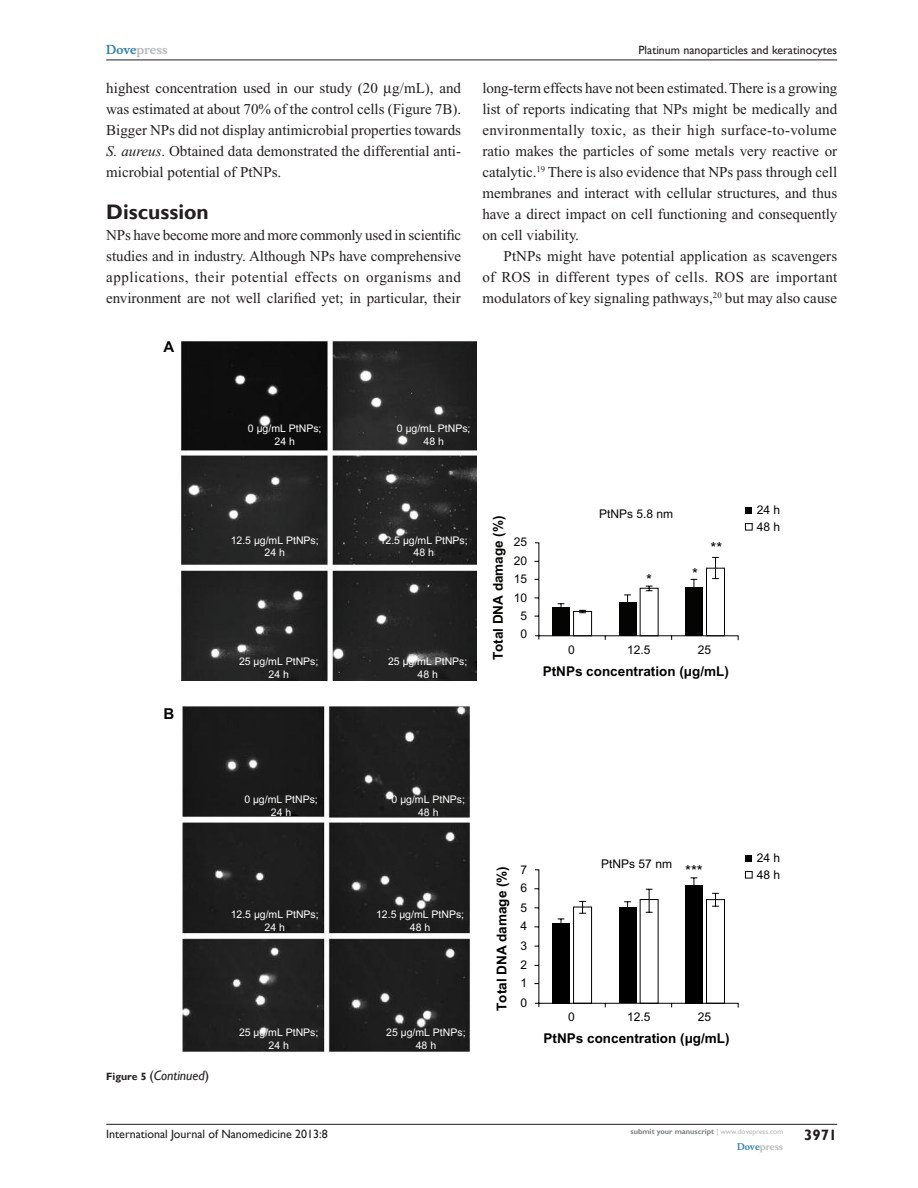
<style>
.page{position:relative;width:918px;height:1188px;background:#fff}
.page>*{position:absolute;margin:0;border:0;box-sizing:border-box;transform-origin:0 0}
.t1{font:700 21px "Gill Sans";color:#231f20}
.TxF{font:15px/21px "Times New Roman";color:#231f20;text-align:justify}
.Tx{font:15px/21px "Times New Roman";letter-spacing:.005em;color:#231f20;text-align:justify}
.t2{font:700 15px "Gill Sans";color:#231f20}
.t3{font:15px "Arial";color:#040503}
.t4{font:15px "Arial";color:#000}
.t5{font:700 15px "Arial";color:#040503}
.t6{font:700 15px "Arial";color:#000}
.t7{font:700 13.5px "Arial";color:#040503}
.t8{font:700 13.5px "Arial";color:#000}
.FC{font:italic 13.5px "Gill Sans";color:#231f20}
.t9{font:12px "Gill Sans";color:#231f20}
.t10{font:12px/18.3px "Arial";color:#040503}
.t11{font:12px/18.8px "Arial";color:#000}
.t12{font:700 12px "Musee";color:#b8b9bc}
.t13{font:10.5px/12.6px "Arial";color:#fff;text-align:center}
.t14{font:700 9px "Musee";color:#b8b9bc}
.t15{font:700 7.5px "Gill Sans";color:#808285}
.s1{color:#3485ae}
.s2{font-style:italic}
.s3{font-weight:700;font-style:normal;font-size:10.5px}
.s4{font-style:normal}
.s5{font-weight:400;color:#b8b9bc}
</style>
<div class="page">
<hr style="left:106px;top:1124px;width:731px;height:1px;background:#231f20">
<hr style="left:106px;top:60px;width:731px;height:1px;background:#231f20">
<img style="left:180px;top:340px;width:296px;height:341px">
<div style="left:745px;top:507px;width:7px;height:7px;background:#040503"></div>
<div style="left:745px;top:523px;width:8px;height:7px;border:1px solid #040503"></div>
<svg style="left:534px;top:542px;width:205px;height:99px"></svg>
<img style="left:182px;top:705px;width:288px;height:348px">
<div style="left:745px;top:855px;width:7px;height:7px;background:#000"></div>
<div style="left:745px;top:871px;width:8px;height:7px;border:1px solid #000"></div>
<svg style="left:534px;top:869px;width:205px;height:139px"></svg>
<p class="t12" style="left:106px;top:43px;width:63px"><span class="s1">Dove</span>press</p>
<p class="TxF" style="left:106px;top:77px;width:356px">highest concentration used in our study (20 g/mL), and was estimated at about 70% of the control cells (Figure 7B).<br>Bigger NPs did not display antimicrobial properties towards <span class="s2">S. aureus</span>. Obtained data demonstrated the differential anti&shy;microbial potential of PtNPs.</p>
<h1 class="t1" style="left:106px;top:199px;width:104px">Discussion</h1>
<p class="TxF" style="left:106px;top:224px;width:357px">NPs have become more and more commonly used in scientific studies and in industry. Although NPs have comprehensive applications, their potential effects on organisms and environment are not well clarified yet; in particular, their</p>
<p class="t5" style="left:163px;top:338px;width:12px">A</p>
<p class="t9" style="left:638px;top:43px;width:200px">Platinum nanoparticles and keratinocytes</p>
<p class="TxF" style="left:482px;top:77px;width:356px">long-term effects have not been estimated. There is a growing list of reports indicating that NPs might be medically and environmentally toxic, as their high surface-to-volume ratio makes the particles of some metals very reactive or catalytic.<sup>19</sup> There is also evidence that NPs pass through cell membranes and interact with cellular structures, and thus have a direct impact on cell functioning and consequently on cell viability.</p>
<p class="Tx" style="left:482px;top:245px;width:357px;text-indent:21px">PtNPs might have potential application as scavengers of ROS in different types of cells. ROS are important modulators of key signaling pathways,<sup>20</sup> but may also cause</p>
<p class="t6" style="left:163px;top:705px;width:12px">B</p>
<p class="t13" style="left:248px;top:422px;width:75px">0 µg/mL PtNPs;<br>24 h</p>
<p class="t13" style="left:397px;top:422px;width:75px">0 µg/mL PtNPs;<br>48 h</p>
<p class="t13" style="left:231px;top:534px;width:90px">12.5 µg/mL PtNPs;<br>24 h</p>
<p class="t13" style="left:380px;top:534px;width:90px">12.5 µg/mL PtNPs;<br>48 h</p>
<p class="t13" style="left:239px;top:655px;width:81px">25 µg/mL PtNPs;<br>24 h</p>
<p class="t13" style="left:388px;top:655px;width:81px">25 µg/mL PtNPs;<br>48 h</p>
<p class="t7" style="left:490px;top:660px;width:146px;rotate:-90deg">Total DNA damage (%)</p>
<p class="t10" style="left:514px;top:533px;width:15px;text-align:center">25<br>20<br>15<br>10<br>5<br>0</p>
<p class="t10" style="left:599px;top:504px;width:76px">PtNPs 5.8 nm</p>
<p class="t3" style="left:646px;top:571px;width:7px">*</p>
<p class="t3" style="left:692px;top:565px;width:7px">*</p>
<p class="t3" style="left:711px;top:539px;width:13px">**</p>
<p class="t10" style="left:568px;top:641px;width:8px">0</p>
<p class="t10" style="left:627px;top:641px;width:25px">12.5</p>
<p class="t10" style="left:698px;top:641px;width:15px">25</p>
<p class="t7" style="left:543px;top:663px;width:188px">PtNPs concentration (µg/mL)</p>
<p class="t10" style="left:757px;top:502px;width:25px;line-height:16.6px">24 h<br>48 h</p>
<p class="t13" style="left:244px;top:793px;width:75px">0 µg/mL PtNPs;<br>24 h</p>
<p class="t13" style="left:392px;top:793px;width:75px">0 µg/mL PtNPs;<br>48 h</p>
<p class="t13" style="left:231px;top:908px;width:90px">12.5 µg/mL PtNPs;<br>24 h</p>
<p class="t13" style="left:376px;top:908px;width:90px">12.5 µg/mL PtNPs;<br>48 h</p>
<p class="FC" style="left:106px;top:1067px;width:104px"><span class="s3">Figure 5</span> <span class="s4">(</span>Continued<span class="s4">)</span></p>
<p class="t13" style="left:239px;top:1026px;width:81px">25 µg/mL PtNPs;<br>24 h</p>
<p class="t13" style="left:386px;top:1026px;width:81px">25 µg/mL PtNPs;<br>48 h</p>
<p class="t11" style="left:601px;top:854px;width:72px">PtNPs 57 nm</p>
<p class="t11" style="left:521px;top:860px;width:8px">7</p>
<p class="t11" style="left:521px;top:898px;width:8px">5<br>4</p>
<p class="t8" style="left:494px;top:1011px;width:146px;rotate:-90deg">Total DNA damage (%)</p>
<p class="t4" style="left:685px;top:862px;width:19px">***</p>
<p class="t11" style="left:521px;top:879px;width:8px">6</p>
<p class="t11" style="left:521px;top:936px;width:8px;text-align:justify">3<br>2<br>1</p>
<p class="t11" style="left:521px;top:993px;width:8px">0</p>
<p class="t11" style="left:568px;top:1008px;width:8px">0</p>
<p class="t11" style="left:627px;top:1008px;width:25px">12.5</p>
<p class="t11" style="left:698px;top:1008px;width:15px">25</p>
<p class="t8" style="left:544px;top:1031px;width:188px">PtNPs concentration (µg/mL)</p>
<p class="t11" style="left:757px;top:850px;width:25px;line-height:16.6px">24 h<br>48 h</p>
<p class="t9" style="left:106px;top:1127px;width:223px">International Journal of Nanomedicine 2013:8</p>
<p class="t15" style="left:631px;top:1127px;width:154px">submit your manuscript <span class="s5">| www.dovepress.com</span></p>
<p class="t14" style="left:737px;top:1141px;width:48px"><span class="s1">Dove</span>press</p>
<p class="t2" style="left:804px;top:1126px;width:35px">3971</p>
</div>
